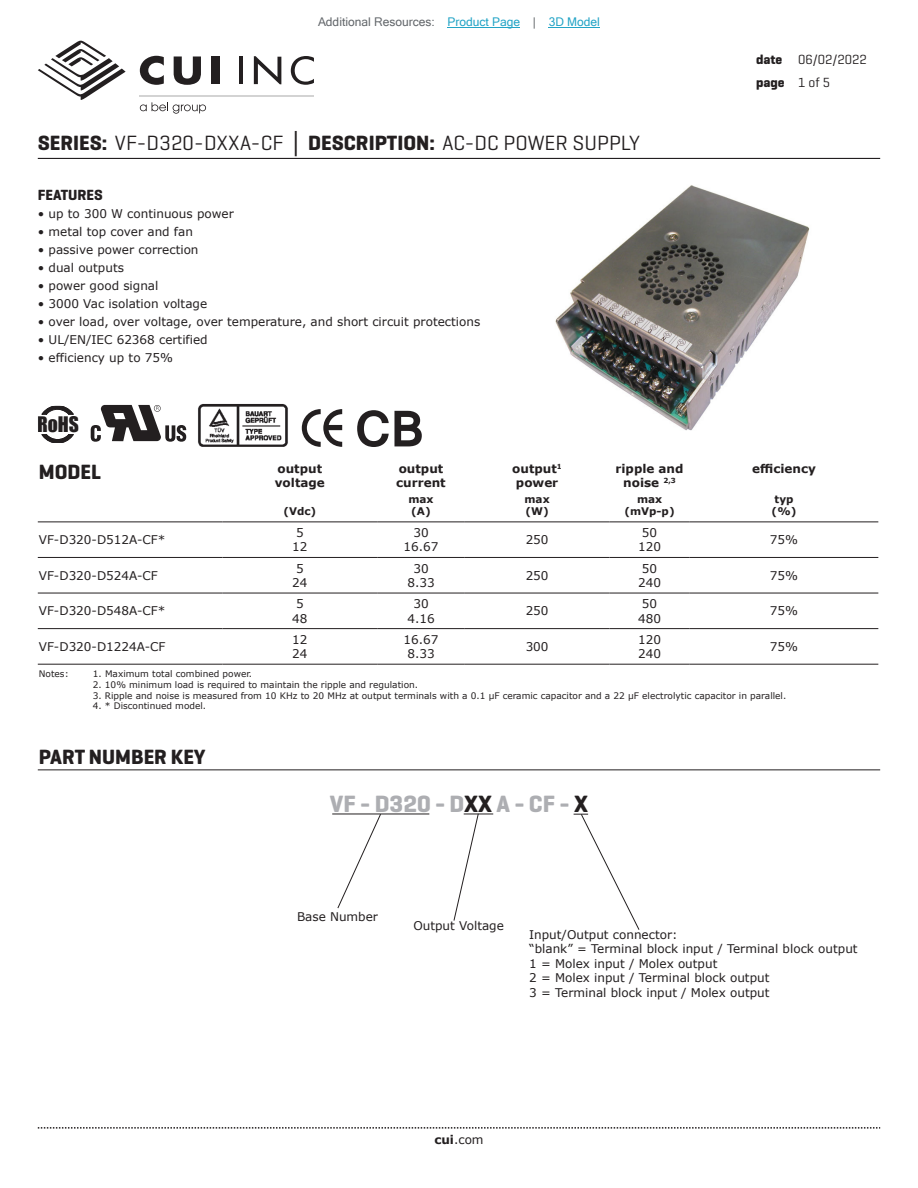
<style>
.page{position:relative;width:918px;height:1188px;background:#fff}
.page>*{position:absolute;margin:0;border:0;box-sizing:border-box;transform-origin:0 0}
.t1{font:700 24px "Geogrotesque";color:#adaeb2}
.t2{font:21px "Geogrotesque";color:#231f20}
.t3{font:700 21px "Geogrotesque";color:#231f20}
.t4{font:19.65px "Impact";color:#231f20}
.t5{font:700 15px "Geogrotesque";color:#231f20}
.t6{font:13.5px/22.5px "Geogrotesque";color:#231f20}
.t7{font:12px/14.4px "Verdana";color:#231f20;text-align:center}
.t8{font:700 12px/14.4px "Verdana";color:#231f20}
.t9{font:12px "Microsoft Sans Serif";color:#63676b}
.t10{font:700 10.5px/12.6px "Verdana";color:#231f20}
.t11{font:9px "Verdana";color:#231f20}
.s1{color:#23a4c6}
.s2{font-weight:700}
.s3{font-family:"Verdana";font-weight:700}
.s4{color:#231f20}
</style>
<div class="page">
<hr style="left:38px;top:158px;width:842px;height:1px;background:#231f20">
<svg style="left:38px;top:40px;width:88px;height:60px"></svg>
<hr style="left:239px;top:57px;width:4px;height:27px;background:#231f20">
<svg style="left:254px;top:56px;width:27px;height:28px"></svg>
<svg style="left:291px;top:56px;width:23px;height:29px"></svg>
<svg style="left:140px;top:56px;width:24px;height:29px"></svg>
<svg style="left:174px;top:56px;width:27px;height:29px"></svg>
<div style="left:211px;top:56px;width:8px;height:28px;background:#231f20"></div>
<svg style="left:140px;top:102px;width:66px;height:12px"></svg>
<hr style="left:140px;top:95px;width:174px;height:1px;background:#231f20">
<svg style="left:38px;top:1127px;width:842px;height:2px"></svg>
<hr style="left:38px;top:522px;width:184px;height:1px;background:#231f20">
<hr style="left:222px;top:522px;width:155px;height:1px;background:#231f20">
<hr style="left:377px;top:522px;width:88px;height:1px;background:#231f20">
<hr style="left:465px;top:522px;width:144px;height:1px;background:#231f20">
<hr style="left:609px;top:522px;width:81px;height:1px;background:#231f20">
<hr style="left:690px;top:522px;width:188px;height:1px;background:#231f20">
<hr style="left:38px;top:557px;width:184px;height:1px;background:#231f20">
<hr style="left:222px;top:557px;width:155px;height:1px;background:#231f20">
<hr style="left:377px;top:557px;width:88px;height:1px;background:#231f20">
<hr style="left:465px;top:557px;width:144px;height:1px;background:#231f20">
<hr style="left:609px;top:557px;width:81px;height:1px;background:#231f20">
<hr style="left:690px;top:557px;width:188px;height:1px;background:#231f20">
<hr style="left:38px;top:593px;width:184px;height:1px;background:#231f20">
<hr style="left:222px;top:593px;width:155px;height:1px;background:#231f20">
<hr style="left:377px;top:593px;width:88px;height:1px;background:#231f20">
<hr style="left:465px;top:593px;width:144px;height:1px;background:#231f20">
<hr style="left:609px;top:593px;width:81px;height:1px;background:#231f20">
<hr style="left:690px;top:593px;width:188px;height:1px;background:#231f20">
<hr style="left:38px;top:628px;width:184px;height:1px;background:#231f20">
<hr style="left:222px;top:628px;width:155px;height:1px;background:#231f20">
<hr style="left:377px;top:628px;width:88px;height:1px;background:#231f20">
<hr style="left:465px;top:628px;width:144px;height:1px;background:#231f20">
<hr style="left:609px;top:628px;width:81px;height:1px;background:#231f20">
<hr style="left:690px;top:628px;width:188px;height:1px;background:#231f20">
<hr style="left:38px;top:664px;width:184px;height:1px;background:#231f20">
<hr style="left:222px;top:664px;width:155px;height:1px;background:#231f20">
<hr style="left:377px;top:664px;width:88px;height:1px;background:#231f20">
<hr style="left:465px;top:664px;width:144px;height:1px;background:#231f20">
<hr style="left:609px;top:664px;width:81px;height:1px;background:#231f20">
<hr style="left:690px;top:664px;width:188px;height:1px;background:#231f20">
<hr style="left:38px;top:769px;width:842px;height:1px;background:#231f20">
<hr style="left:332px;top:814px;width:97px;height:1px;background:#231f20">
<svg style="left:337px;top:813px;width:45px;height:96px"></svg>
<img style="left:555px;top:185px;width:255px;height:246px">
<svg style="left:453px;top:813px;width:40px;height:108px"></svg>
<svg style="left:574px;top:813px;width:66px;height:117px"></svg>
<svg style="left:41px;top:406px;width:33px;height:37px"></svg>
<img style="left:198px;top:404px;width:90px;height:43px">
<svg style="left:302px;top:409px;width:40px;height:38px"></svg>
<svg style="left:357px;top:410px;width:65px;height:37px"></svg>
<svg style="left:91px;top:405px;width:95px;height:37px"></svg>
<hr style="left:448px;top:27px;width:72px;height:1px;background:#23a4c6">
<hr style="left:549px;top:27px;width:51px;height:1px;background:#23a4c6">
<p class="t9" style="left:318px;top:15px;width:283px">Additional Resources: <span class="s1">Product Page</span> | <span class="s1">3D Model</span></p>
<h2 class="t2" style="left:38px;top:130px;width:604px"><span class="s2">SERIES:</span> VF-D320-DXXA-CF <span class="s3">│</span> <span class="s2">DESCRIPTION:</span> AC-DC POWER SUPPLY</h2>
<p class="t5" style="left:38px;top:186px;width:67px">FEATURES</p>
<p class="t7" style="left:38px;top:206px;width:198px">• up to 300 W continuous power</p>
<p class="t7" style="left:38px;top:224px;width:157px">• metal top cover and fan</p>
<p class="t7" style="left:38px;top:242px;width:162px">• passive power correction</p>
<p class="t7" style="left:38px;top:260px;width:88px">• dual outputs</p>
<p class="t7" style="left:38px;top:278px;width:122px">• power good signal</p>
<p class="t7" style="left:38px;top:296px;width:171px">• 3000 Vac isolation voltage</p>
<p class="t7" style="left:38px;top:314px;width:444px">• over load, over voltage, over temperature, and short circuit protections</p>
<p class="t7" style="left:38px;top:332px;width:171px">• UL/EN/IEC 62368 certified</p>
<p class="t7" style="left:38px;top:350px;width:137px">• efficiency up to 75%</p>
<h3 class="t4" style="left:37px;top:410px;width:43px">RoHS</h3>
<p class="t6" style="left:756px;top:48px;width:112px"><span class="s2">date</span> 06/02/2022 <span class="s2">page</span> 1 of 5</p>
<h2 class="t3" style="left:39px;top:459px;width:64px">MODEL</h2>
<p class="t8" style="left:275px;top:461px;width:51px">output voltage</p>
<p class="t8" style="left:396px;top:461px;width:51px">output current</p>
<p class="t8" style="left:512px;top:461px;width:51px;text-align:center">output<sup>1 </sup>power</p>
<p class="t8" style="left:616px;top:461px;width:69px;text-align:center">ripple and noise <sup>2,3</sup></p>
<p class="t8" style="left:752px;top:461px;width:65px">efficiency</p>
<p class="t10" style="left:283px;top:505px;width:34px">(Vdc)</p>
<p class="t10" style="left:408px;top:493px;width:27px">max (A)</p>
<p class="t10" style="left:525px;top:493px;width:27px">max (W)</p>
<p class="t10" style="left:624px;top:493px;width:52px;text-align:center">max (mVp-p)</p>
<p class="t10" style="left:772px;top:493px;width:26px">typ (%)</p>
<p class="t7" style="left:39px;top:533px;width:128px">VF-D320-D512A-CF*</p>
<p class="t7" style="left:292px;top:525px;width:17px">5<br>12</p>
<p class="t7" style="left:404px;top:525px;width:36px">30<br>16.67</p>
<p class="t7" style="left:526px;top:533px;width:24px">250</p>
<p class="t7" style="left:638px;top:525px;width:24px">50<br>120</p>
<p class="t7" style="left:770px;top:533px;width:30px">75%</p>
<p class="t7" style="left:39px;top:568px;width:120px">VF-D320-D524A-CF</p>
<p class="t7" style="left:292px;top:561px;width:17px">5<br>24</p>
<p class="t7" style="left:407px;top:561px;width:29px">30<br>8.33</p>
<p class="t7" style="left:526px;top:568px;width:24px">250</p>
<p class="t7" style="left:638px;top:561px;width:24px">50<br>240</p>
<p class="t7" style="left:770px;top:568px;width:30px">75%</p>
<p class="t7" style="left:39px;top:604px;width:128px">VF-D320-D548A-CF*</p>
<p class="t7" style="left:292px;top:597px;width:17px">5<br>48</p>
<p class="t7" style="left:407px;top:597px;width:29px">30<br>4.16</p>
<p class="t7" style="left:526px;top:604px;width:24px">250</p>
<p class="t7" style="left:638px;top:597px;width:24px">50<br>480</p>
<p class="t7" style="left:770px;top:604px;width:30px">75%</p>
<p class="t7" style="left:39px;top:639px;width:128px">VF-D320-D1224A-CF</p>
<p class="t7" style="left:292px;top:632px;width:17px;text-align:left">12<br>24</p>
<p class="t7" style="left:404px;top:632px;width:36px">16.67<br>8.33</p>
<p class="t7" style="left:526px;top:639px;width:24px">300</p>
<p class="t7" style="left:638px;top:632px;width:24px;text-align:left">120<br>240</p>
<p class="t7" style="left:770px;top:639px;width:30px">75%</p>
<p class="t11" style="left:39px;top:668px;width:31px">Notes:</p>
<p class="t11" style="left:93px;top:668px;width:161px">1. Maximum total combined power.</p>
<p class="t11" style="left:93px;top:678px;width:327px">2. 10% minimum load is required to maintain the ripple and regulation.</p>
<p class="t11" style="left:93px;top:689px;width:695px">3. Ripple and noise is measured from 10 KHz to 20 MHz at output terminals with a 0.1 μF ceramic capacitor and a 22 μF electrolytic capacitor in parallel.</p>
<p class="t11" style="left:93px;top:700px;width:115px">4. * Discontinued model.</p>
<h2 class="t3" style="left:39px;top:744px;width:168px">PART NUMBER KEY</h2>
<h1 class="t1" style="left:330px;top:789px;width:260px">VF - D320 - D<span class="s4">XX</span> A - CF - <span class="s4">X</span></h1>
<p class="t7" style="left:297px;top:909px;width:83px">Base Number</p>
<p class="t7" style="left:413px;top:918px;width:92px">Output Voltage</p>
<p class="t7" style="left:529px;top:927px;width:330px;text-align:left">Input/Output connector:<br>“blank” = Terminal block input / Terminal block output 1 = Molex input / Molex output<br>2 = Molex input / Terminal block output<br>3 = Terminal block input / Molex output</p>
<p class="t7" style="left:434px;top:1132px;width:51px"><span class="s2">cui</span>.com</p>
</div>
